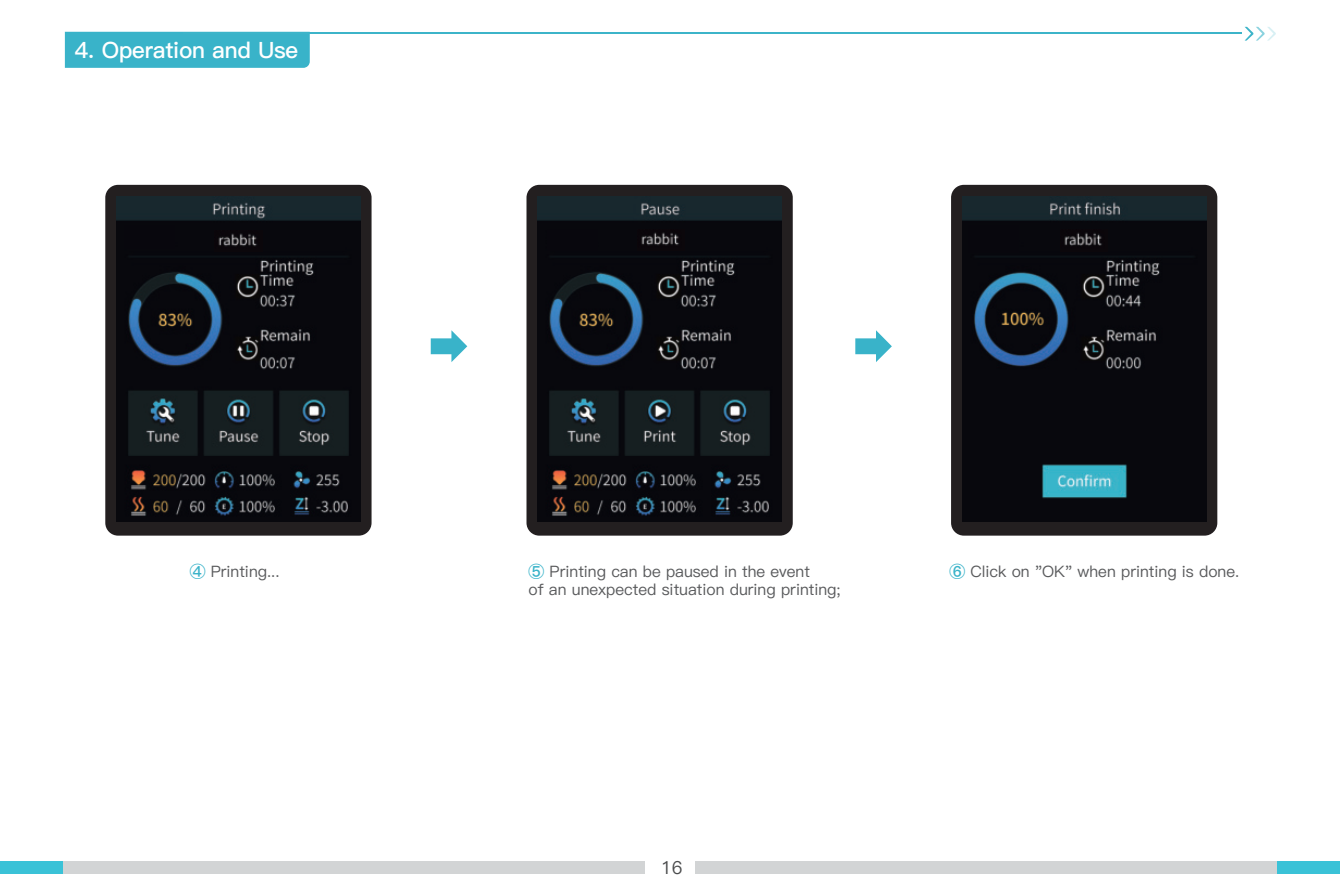
<style>
.page{position:relative;width:1340px;height:893px;background:#fff}
.page>*{position:absolute;margin:0;border:0;box-sizing:border-box;transform-origin:0 0}
.t1{font:22.5px "Ping Fang SC Bold";letter-spacing:-.01em;color:#fff}
.t2{font:18px "Ping Fang SC Medium";color:#4b4c4d}
.t3{font:15.75px/18px "Ping Fang SC Medium";color:#595a5c}
.s1{font-family:"Ping Fang SC Bold";color:#39b3c9}
</style>
<div class="page">
<div style="left:105px;top:185px;width:266px;height:351px;background:#231f20;border-radius:13px"></div>
<img style="left:116px;top:197px;width:244px;height:325px">
<div style="left:65px;top:32px;width:245px;height:36px;background:#39b3c9"></div>
<hr style="left:183px;top:32px;width:1058px;height:2px;background:#3cb4c9">
<svg style="left:1244px;top:27px;width:31px;height:14px"></svg>
<div style="left:0;top:861px;width:644px;height:13px;background:#d2d4d5"></div>
<div style="left:696px;top:861px;width:643px;height:13px;background:#d2d4d5"></div>
<div style="left:0;top:861px;width:63px;height:13px;background:#3ac2d7"></div>
<div style="left:1277px;top:861px;width:62px;height:13px;background:#3ac2d7"></div>
<svg style="left:431px;top:330px;width:36px;height:32px"></svg>
<svg style="left:855px;top:330px;width:36px;height:32px"></svg>
<div style="left:951px;top:185px;width:266px;height:351px;background:#231f20;border-radius:13px"></div>
<img style="left:962px;top:197px;width:244px;height:325px">
<div style="left:526px;top:185px;width:266px;height:351px;background:#231f20;border-radius:13px"></div>
<img style="left:537px;top:197px;width:244px;height:325px">
<div style="left:547px;top:232px;width:133px;height:16px;background:#08070d"></div>
<img style="left:598px;top:230px;width:7px;height:2px">
<img style="left:215px;top:230px;width:47px;height:22px">
<div style="left:125px;top:226px;width:50px;height:23px;background:#08070d"></div>
<img style="left:637px;top:229px;width:48px;height:22px">
<div style="left:547px;top:229px;width:51px;height:22px;background:#08070d"></div>
<img style="left:1060px;top:230px;width:47px;height:21px">
<div style="left:967px;top:226px;width:51px;height:27px;background:#08070d"></div>
<h1 class="t1" style="left:75px;top:41px;width:225px">4. Operation and Use</h1>
<p class="t3" style="left:190px;top:562px;width:91px"><span class="s1">④</span> Printing...</p>
<p class="t3" style="left:528px;top:562px;width:313px"><span class="s1">⑤</span> Printing can be paused in the event<br>of an unexpected situation during printing;</p>
<p class="t3" style="left:949px;top:562px;width:291px"><span class="s1">⑥</span> Click on "OK" when printing is done.</p>
<p class="t2" style="left:661px;top:857px;width:23px">16</p>
</div>
